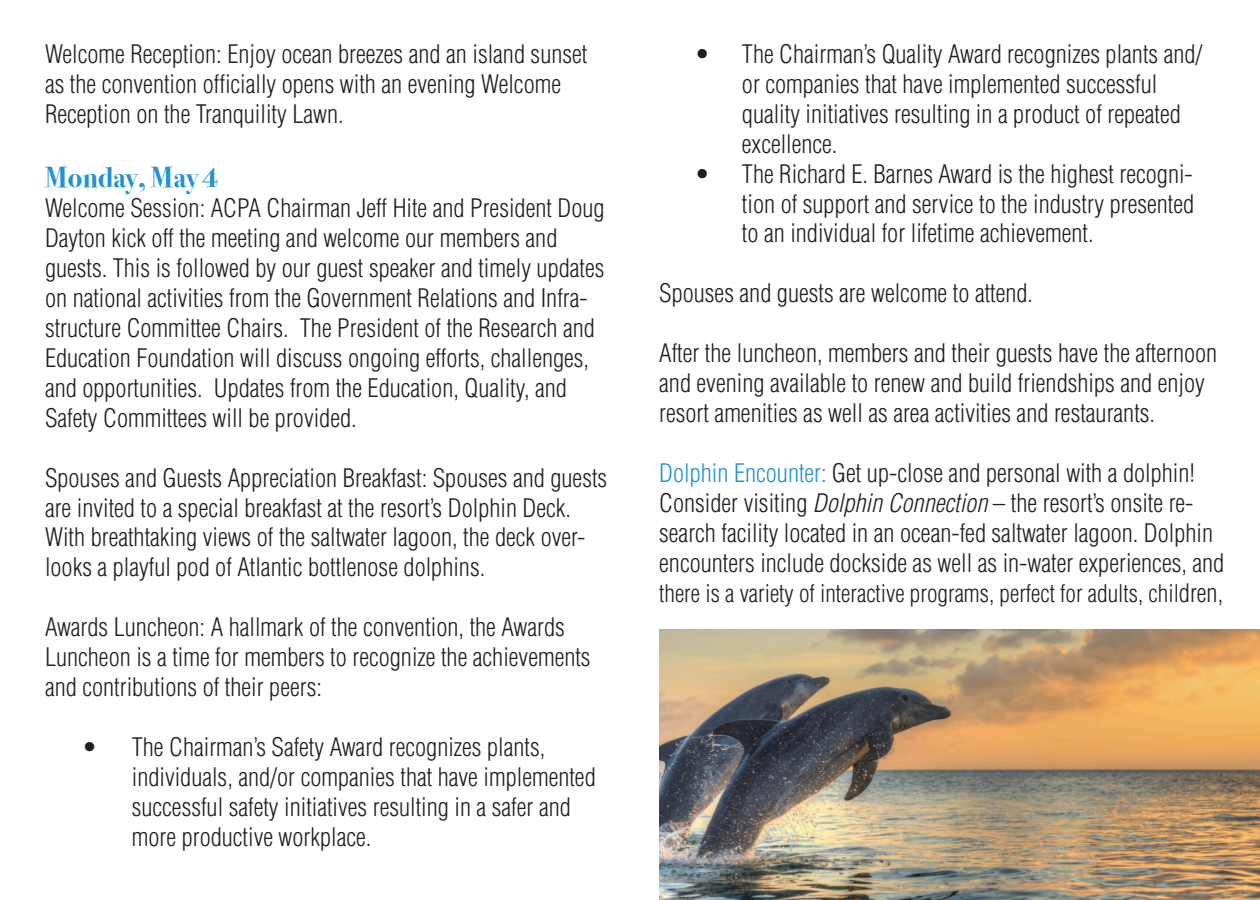
<style>
.page{position:relative;width:1260px;height:900px;background:#fff}
.page>*{position:absolute;margin:0;border:0;box-sizing:border-box;transform-origin:0 0}
.t1{font:700 29px "Bodoni Svty Two ITCTT";color:#2393d1}
.t2{font:300 condensed 25px/30px "Helvetica LT Std";color:#231f20}
.t3{font:300 condensed 23.75px "Helvetica LT Std";color:#231f20}
.s1{color:#2393d1}
.s2{font-style:italic}
.s3{font-size:25px}
</style>
<div class="page">
<img style="left:659px;top:629px;width:601px;height:271px">
<p class="t2" style="left:45px;top:39px;width:544px">Welcome Reception: Enjoy ocean breezes and an island sunset as the convention officially opens with an evening Welcome<br>Reception on the Tranquility Lawn.</p>
<p class="t1" style="left:45px;top:154px;width:175px">Monday, May 4</p>
<p class="t2" style="left:45px;top:193px;width:561px">Welcome Session: ACPA Chairman Jeff Hite and President Doug Dayton kick off the meeting and welcome our members and guests. This is followed by our guest speaker and timely updates on national activities from the Government Relations and Infra&shy;structure Committee Chairs. The President of the Research and Education Foundation will discuss ongoing efforts, challenges, and opportunities. Updates from the Education, Quality, and Safety Committees will be provided.</p>
<p class="t2" style="left:45px;top:462px;width:564px">Spouses and Guests Appreciation Breakfast: Spouses and guests are invited to a special breakfast at the resort’s Dolphin Deck.<br>With breathtaking views of the saltwater lagoon, the deck over&shy;looks a playful pod of Atlantic bottlenose dolphins.</p>
<p class="t2" style="left:45px;top:612px;width:547px">Awards Luncheon: A hallmark of the convention, the Awards<br>Luncheon is a time for members to recognize the achievements and contributions of their peers:</p>
<p class="t2" style="left:132px;top:732px;width:465px;text-indent:-50px">• The Chairman’s Safety Award recognizes plants, individuals, and/or companies that have implemented successful safety initiatives resulting in a safer and more productive workplace.</p>
<p class="t2" style="left:742px;top:39px;width:462px;text-indent:-47px">• The Chairman’s Quality Award recognizes plants and/ or companies that have implemented successful quality initiatives resulting in a product of repeated excellence.</p>
<p class="t2" style="left:742px;top:158px;width:454px;text-align:justify;text-indent:-47px">• The Richard E. Barnes Award is the highest recogni&shy;tion of support and service to the industry presented to an individual for lifetime achievement.</p>
<p class="t2" style="left:659px;top:278px;width:375px">Spouses and guests are welcome to attend.</p>
<p class="t2" style="left:659px;top:338px;width:560px">After the luncheon, members and their guests have the afternoon and evening available to renew and build friendships and enjoy resort amenities as well as area activities and restaurants.</p>
<p class="t2" style="left:659px;top:458px;width:567px"><span class="s1">Dolphin Encounter:</span> Get up-close and personal with a dolphin!<br>Consider visiting <span class="s2">Dolphin Connection</span> – the resort’s onsite re&shy;search facility located in an ocean-fed saltwater lagoon. Dolphin encounters include dockside as well as in-water experiences, and</p>
<p class="t3" style="left:659px;top:578px;width:565px">there is a variety of interactive programs, perfect for adults, chil<span class="s3">dren,</span></p>
</div>
